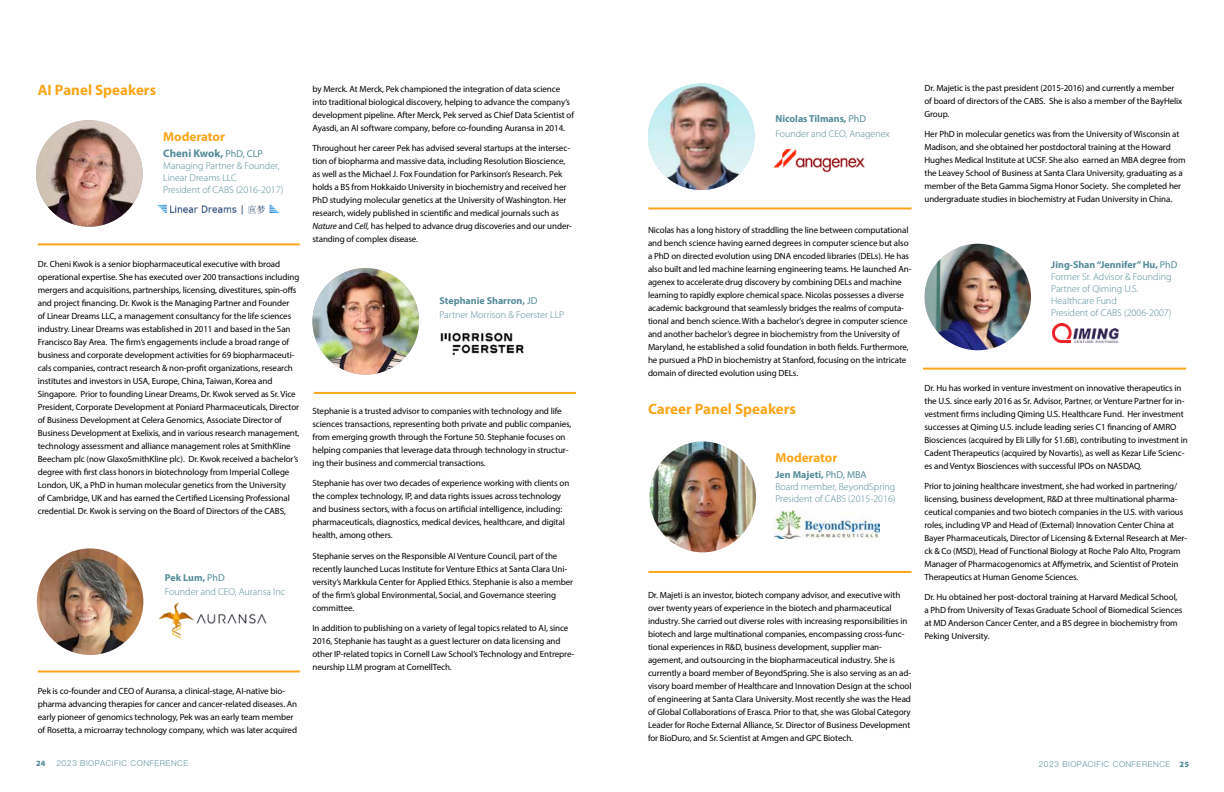
<style>
.page{position:relative;width:1224px;height:792px;background:#fff}
.page>*{position:absolute;margin:0;border:0;box-sizing:border-box;transform-origin:0 0}
.t1{font:700 15px "Myriad Pro";color:#faa61a}
.t2{font:700 13px "Myriad Pro";color:#faa61a}
.t3{font:700 11px "Myriad Pro";color:#538b98}
.t4{font:300 10px/12px "Myriad Pro";color:#538b98}
.t5{font:9px/13px "Myriad Pro";letter-spacing:-.01em;color:#000}
.t6{font:300 8px "Ping Fang TC";letter-spacing:.05em;color:#538b98}
.t7{font:900 8px "Myriad Pro";color:#538b98}
.s1{font-weight:400;font-size:10px}
.s2{font-weight:700}
.s3{font-weight:400}
.s4{font-style:italic}
.s5{font-family:"Myriad Pro";font-weight:900}
</style>
<div class="page">
<img style="left:36px;top:120px;width:107px;height:107px">
<img style="left:37px;top:548px;width:106px;height:107px;border-radius:53px">
<hr style="left:38px;top:243px;width:262px;height:2px;background:#faa61a">
<hr style="left:38px;top:670px;width:262px;height:2px;background:#faa61a">
<img style="left:157px;top:204px;width:122px;height:10px">
<img style="left:158px;top:602px;width:109px;height:38px">
<img style="left:312px;top:268px;width:107px;height:107px">
<hr style="left:314px;top:392px;width:262px;height:2px;background:#faa61a">
<img style="left:440px;top:332px;width:84px;height:24px">
<img style="left:648px;top:84px;width:107px;height:106px;border-radius:53px">
<hr style="left:648px;top:208px;width:264px;height:2px;background:#faa61a">
<img style="left:773px;top:148px;width:93px;height:25px">
<img style="left:924px;top:244px;width:107px;height:106px;border-radius:53px">
<hr style="left:923px;top:368px;width:263px;height:2px;background:#faa61a">
<img style="left:1052px;top:323px;width:66px;height:19px">
<img style="left:649px;top:441px;width:107px;height:111px">
<hr style="left:648px;top:571px;width:264px;height:2px;background:#faa61a">
<img style="left:774px;top:511px;width:106px;height:28px">
<h1 class="t1" style="left:38px;top:80px;width:120px">AI Panel Speakers</h1>
<h2 class="t2" style="left:163px;top:128px;width:63px">Moderator</h2>
<p class="t3" style="left:163px;top:146px;width:101px">Cheni Kwok, <span class="s1">PhD, CLP</span></p>
<p class="t4" style="left:163px;top:159px;width:122px">Managing Partner &amp; Founder,<br>Linear Dreams LLC<br>President of CABS (2016-2017)</p>
<p class="t5" style="left:38px;top:257px;width:263px">Dr. Cheni Kwok is a senior biopharmaceutical executive with broad operational expertise. She has executed over 200 transactions including mergers and acquisitions, partnerships, licensing, divestitures, spin-offs and project financing. Dr. Kwok is the Managing Partner and Founder<br>of Linear Dreams LLC, a management consultancy for the life sciences industry. Linear Dreams was established in 2011 and based in the San Francisco Bay Area. The firm’s engagements include a broad range of business and corporate development activities for 69 biopharmaceuti&shy;cals companies, contract research &amp; non-profit organizations, research institutes and investors in USA, Europe, China, Taiwan, Korea and Singapore. Prior to founding Linear Dreams, Dr. Kwok served as Sr. Vice President, Corporate Development at Poniard Pharmaceuticals, Director of Business Development at Celera Genomics, Associate Director of Business Development at Exelixis, and in various research management, technology assessment and alliance management roles at SmithKline Beecham plc (now GlaxoSmithKline plc). Dr. Kwok received a bachelor’s degree with first class honors in biotechnology from Imperial College London, UK, a PhD in human molecular genetics from the University<br>of Cambridge, UK and has earned the Certified Licensing Professional credential. Dr. Kwok is serving on the Board of Directors of the CABS,</p>
<p class="t4" style="left:165px;top:571px;width:122px;line-height:14px"><span class="s2">Pek Lum,</span> <span class="s3">PhD<br></span>Founder and CEO, Auransa Inc</p>
<p class="t5" style="left:38px;top:684px;width:261px">Pek is co-founder and CEO of Auransa, a clinical-stage, AI-native bio&shy;pharma advancing therapies for cancer and cancer-related diseases. An early pioneer of genomics technology, Pek was an early team member of Rosetta, a microarray technology company, which was later acquired</p>
<p class="t5" style="left:312px;top:82px;width:263px">by Merck. At Merck, Pek championed the integration of data science into traditional biological discovery, helping to advance the company’s development pipeline. After Merck, Pek served as Chief Data Scientist of Ayasdi, an AI software company, before co-founding Auransa in 2014.</p>
<p class="t5" style="left:312px;top:141px;width:261px">Throughout her career Pek has advised several startups at the intersec&shy;tion of biopharma and massive data, including Resolution Bioscience, as well as the Michael J. Fox Foundation for Parkinson’s Research. Pek holds a BS from Hokkaido University in biochemistry and received her PhD studying molecular genetics at the University of Washington. Her research, widely published in scientific and medical journals such as <span class="s4">Nature</span> and <span class="s4">Cell</span>, has helped to advance drug discoveries and our under&shy;standing of complex disease.</p>
<p class="t4" style="left:440px;top:294px;width:126px;line-height:14px"><span class="s2">Stephanie Sharron,</span> <span class="s3">JD<br></span>Partner Morrison &amp; Foerster LLP</p>
<p class="t5" style="left:312px;top:405px;width:260px">Stephanie is a trusted advisor to companies with technology and life sciences transactions, representing both private and public companies, from emerging growth through the Fortune 50. Stephanie focuses on helping companies that leverage data through technology in structur&shy;ing their business and commercial transactions.</p>
<p class="t5" style="left:312px;top:477px;width:258px">Stephanie has over two decades of experience working with clients on the complex technology, IP, and data rights issues across technology and business sectors, with a focus on artificial intelligence, including: pharmaceuticals, diagnostics, medical devices, healthcare, and digital health, among others.</p>
<p class="t5" style="left:312px;top:549px;width:262px">Stephanie serves on the Responsible AI Venture Council, part of the recently launched Lucas Institute for Venture Ethics at Santa Clara Uni&shy;versity’s Markkula Center for Applied Ethics. Stephanie is also a member of the firm’s global Environmental, Social, and Governance steering committee.</p>
<p class="t5" style="left:312px;top:621px;width:263px">In addition to publishing on a variety of legal topics related to AI, since 2016, Stephanie has taught as a guest lecturer on data licensing and other IP-related topics in Cornell Law School’s Technology and Entrepre&shy;neurship LLM program at CornellTech.</p>
<p class="t4" style="left:775px;top:111px;width:116px;line-height:15px"><span class="s2">Nicolas Tilmans,</span> <span class="s3">PhD<br></span>Founder and CEO, Anagenex</p>
<p class="t5" style="left:648px;top:223px;width:265px">Nicolas has a long history of straddling the line between computational and bench science having earned degrees in computer science but also a PhD on directed evolution using DNA encoded libraries (DELs). He has also built and led machine learning engineering teams. He launched An&shy;agenex to accelerate drug discovery by combining DELs and machine learning to rapidly explore chemical space. Nicolas possesses a diverse academic background that seamlessly bridges the realms of computa&shy;tional and bench science. With a bachelor’s degree in computer science and another bachelor’s degree in biochemistry from the University of Maryland, he established a solid foundation in both fields. Furthermore, he pursued a PhD in biochemistry at Stanford, focusing on the intricate domain of directed evolution using DELs.</p>
<h1 class="t1" style="left:648px;top:399px;width:150px">Career Panel Speakers</h1>
<h2 class="t2" style="left:775px;top:449px;width:63px">Moderator</h2>
<p class="t4" style="left:775px;top:468px;width:122px"><span class="s2">Jen Majeti,</span> <span class="s3">PhD, MBA<br></span>Board member, BeyondSpring<br>President of CABS (2015-2016)</p>
<p class="t5" style="left:648px;top:588px;width:265px">Dr. Majeti is an investor, biotech company advisor, and executive with over twenty years of experience in the biotech and pharmaceutical industry. She carried out diverse roles with increasing responsibilities in biotech and large multinational companies, encompassing cross-func&shy;tional experiences in R&amp;D, business development, supplier man&shy;agement, and outsourcing in the biopharmaceutical industry. She is currently a board member of BeyondSpring. She is also serving as an ad&shy;visory board member of Healthcare and Innovation Design at the school of engineering at Santa Clara University. Most recently she was the Head of Global Collaborations of Erasca. Prior to that, she was Global Category Leader for Roche External Alliance, Sr. Director of Business Development for BioDuro, and Sr. Scientist at Amgen and GPC Biotech.</p>
<p class="t5" style="left:924px;top:81px;width:259px">Dr. Majetic is the past president (2015-2016) and currently a member of board of directors of the CABS. She is also a member of the BayHelix<br>Group.</p>
<p class="t5" style="left:924px;top:127px;width:263px">Her PhD in molecular genetics was from the University of Wisconsin at Madison, and she obtained her postdoctoral training at the Howard Hughes Medical Institute at UCSF. She also earned an MBA degree from the Leavey School of Business at Santa Clara University, graduating as a member of the Beta Gamma Sigma Honor Society. She completed her undergraduate studies in biochemistry at Fudan University in China.</p>
<p class="t4" style="left:1051px;top:258px;width:128px"><span class="s2">Jing-Shan “Jennifer” Hu,</span> <span class="s3">PhD<br></span>Former Sr. Advisor &amp; Founding<br>Partner of Qiming U.S.<br>Healthcare Fund<br>President of CABS (2006-2007)</p>
<p class="t5" style="left:924px;top:381px;width:265px">Dr. Hu has worked in venture investment on innovative therapeutics in the U.S. since early 2016 as Sr. Advisor, Partner, or Venture Partner for in&shy;vestment firms including Qiming U.S. Healthcare Fund. Her investment successes at Qiming U.S. include leading series C1 financing of AMRO Biosciences (acquired by Eli Lilly for $1.6B), contributing to investment in Cadent Therapeutics (acquired by Novartis), as well as Kezar Life Scienc&shy;es and Ventyx Biosciences with successful IPOs on NASDAQ.</p>
<p class="t5" style="left:924px;top:480px;width:264px">Prior to joining healthcare investment, she had worked in partnering/ licensing, business development, R&amp;D at three multinational pharma&shy;ceutical companies and two biotech companies in the U.S. with various roles, including VP and Head of (External) Innovation Center China at Bayer Pharmaceuticals, Director of Licensing &amp; External Research at Mer&shy;ck &amp; Co (MSD), Head of Functional Biology at Roche Palo Alto, Program Manager of Pharmacogenomics at Affymetrix, and Scientist of Protein Therapeutics at Human Genome Sciences.</p>
<p class="t5" style="left:924px;top:591px;width:259px">Dr. Hu obtained her post-doctoral training at Harvard Medical School, a PhD from University of Texas Graduate School of Biomedical Sciences at MD Anderson Cancer Center, and a BS degree in biochemistry from Peking University.</p>
<p class="t7" style="left:36px;top:758px;width:11px">24</p>
<p class="t6" style="left:56px;top:758px;width:134px">2023 BIOPACIFIC CONFERENCE</p>
<p class="t6" style="left:1039px;top:760px;width:152px">2023 BIOPACIFIC CONFERENCE <span class="s5">25</span></p>
</div>
